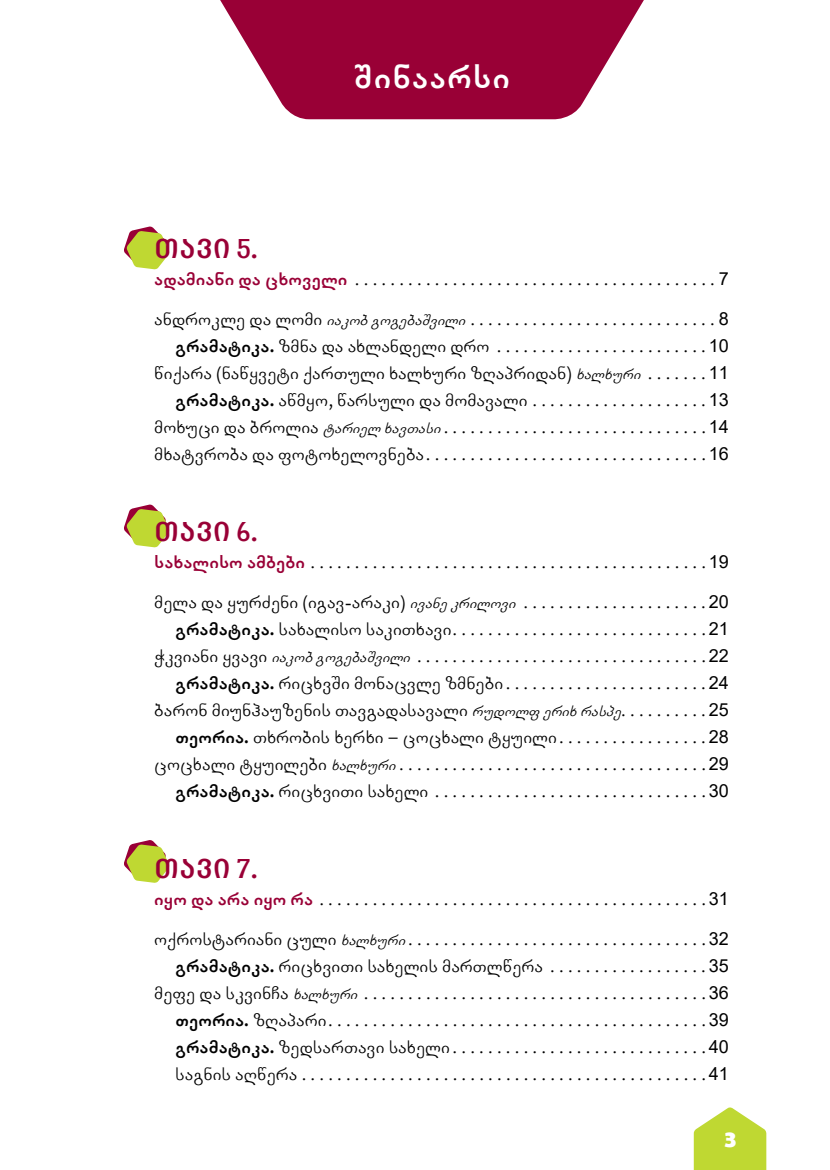
<style>
.page{position:relative;width:830px;height:1170px;background:#fff}
.page>*{position:absolute;margin:0;border:0;box-sizing:border-box;transform-origin:0 0}
.t1{font:800 33px "Kolhety New";letter-spacing:.03em;color:#fff}
.t2{font:700 27px "Kolhety New";color:#990036}
.t3{font:700 24px "Berlin Sans FB Demi";color:#fff}
.t4{font:18px/27px "Kolhety Normal New";color:#000;text-align:right}
.s1{font-family:"Kolhety New";font-weight:800;color:#990036}
.s2{font-family:"Arial"}
.s3{font-family:"Kolhety Normal New Italic";font-size:15px}
.s4{font-family:"Kolhety New";font-weight:800}
</style>
<div class="page">
<svg style="left:124px;top:226px;width:46px;height:43px"></svg>
<svg style="left:124px;top:504px;width:46px;height:43px"></svg>
<svg style="left:124px;top:840px;width:46px;height:43px"></svg>
<svg style="left:220px;top:0;width:424px;height:119px;fill:#990036"></svg>
<svg style="left:693px;top:1107px;width:73px;height:62px"></svg>
<h1 class="t1" style="left:354px;top:64px;width:158px">Sinaarsi</h1>
<h2 class="t2" style="left:154px;top:233px;width:105px">TAVI 5.</h2>
<p class="t4" style="left:154px;top:268px;width:576px"><span class="s1">adamianida cxoveli</span> .........................................<span class="s2">7</span></p>
<p class="t4" style="left:154px;top:308px;width:576px">ANDROKLE DA LOMI <span class="s3">IAKOB GOGEBASVILI</span> ............................<span class="s2">8 </span><span class="s4">gramatika.</span> ZMNA DA AXLANDELI DRO ........................<span class="s2">10<br></span>WIQARA (NAWYVETI QARTULI XALXURI ZRAPRIDAN) <span class="s3">XALXURI</span> . . . . . . . <span class="s2">11 </span><span class="s4">gramatika.</span> AWMYO, WARSULI DA MOMAVALI . . . . . . . . . . . . . . . . . . . . <span class="s2">13<br></span>MOXUCI DA BROLIA <span class="s3">TARIEL XAVTASI</span> ..............................<span class="s2">14<br></span>MXATVROBA DA FOTOXELOVNEBA ................................<span class="s2">16</span></p>
<h2 class="t2" style="left:154px;top:516px;width:105px">TAVI 6.</h2>
<p class="t4" style="left:154px;top:551px;width:576px"><span class="s1">saxalisoambebi</span> .............................................<span class="s2">19</span></p>
<p class="t4" style="left:154px;top:590px;width:576px">MELA DA YURZENI (IGAV-ARAKI) <span class="s3">IVANE KRILOVI</span> . . . . . . . . . . . . . . . . . . . . . <span class="s2">20 </span><span class="s4">gramatika.</span> SAXALISO SAKITXAVI .............................<span class="s2">21<br></span>WKVIANI YVAVI <span class="s3">IAKOB GOGEBASVILI</span> .................................<span class="s2">22 </span><span class="s4">gramatika.</span> RICXVSI MONACVLE ZMNEBI . . . . . . . . . . . . . . . . . . . . . . . <span class="s2">24<br></span>BARON MIUNHAUZENIS TAVGADASAVALI <span class="s3">RUDOLF ERIX RASPE</span> . . . . . . . . . . <span class="s2">25<br></span><span class="s4">Teoria.</span> TXROBIS XERXI – COCXALI TYUILI . . . . . . . . . . . . . . . . . <span class="s2">28<br></span>COCXALI TYUILEBI <span class="s3">XALXURI</span> ...................................<span class="s2">29 </span><span class="s4">gramatika.</span> RICXVITI SAXELI ...............................<span class="s2">30</span></p>
<h2 class="t2" style="left:154px;top:853px;width:105px">TAVI 7.</h2>
<p class="t4" style="left:154px;top:887px;width:576px"><span class="s1">iyo da ara iyo ra</span> ............................................<span class="s2">31</span></p>
<p class="t4" style="left:154px;top:927px;width:576px">OQROSTARIANI CULI <span class="s3">XALXURI</span> ..................................<span class="s2">32 </span><span class="s4">gramatika.</span> RICXVITI SAXELIS MARTLWERA . . . . . . . . . . . . . . . . . . <span class="s2">35<br></span>MEFE DA SKVINCA <span class="s3">XALXURI</span> .......................................<span class="s2">36<br></span><span class="s4">Teoria.</span> ZRAPARI ...........................................<span class="s2">39 </span><span class="s4">gramatika.</span> ZEDSARTAVI SAXELI .............................<span class="s2">40<br></span>SAGNIS ARWERA ..............................................<span class="s2">41</span></p>
<h3 class="t3" style="left:724px;top:1124px;width:13px">3</h3>
</div>
